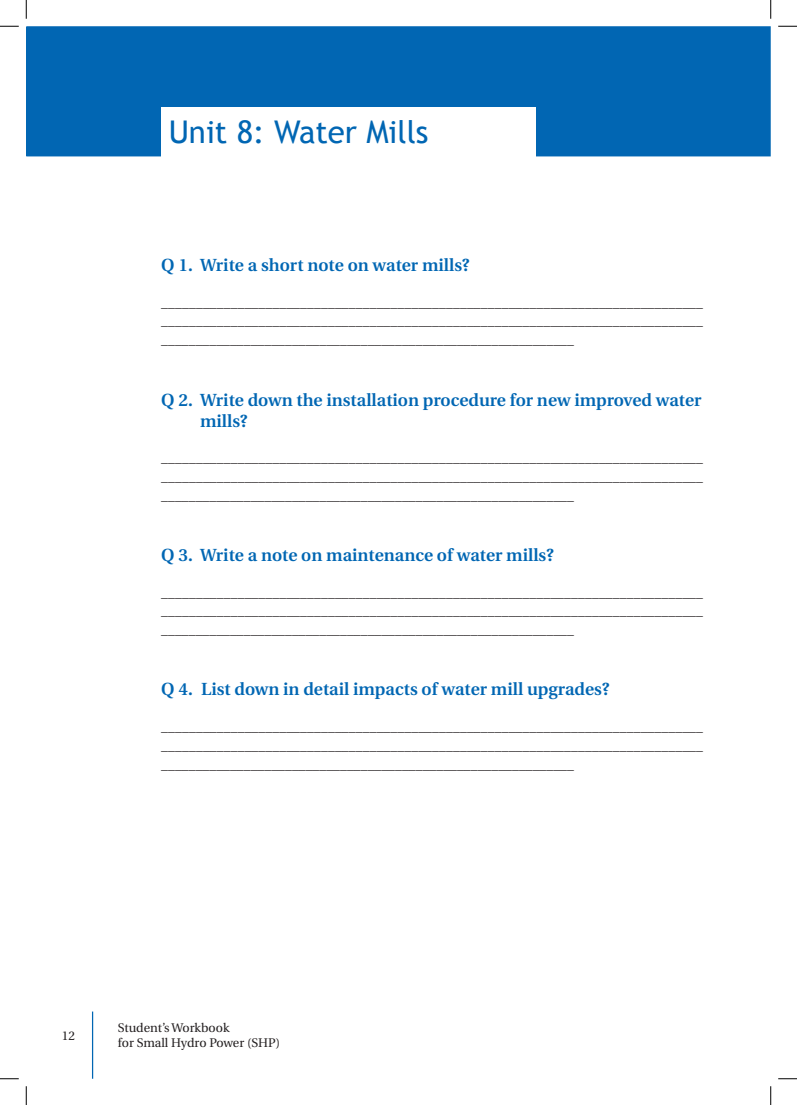
<style>
.page{position:relative;width:797px;height:1105px;background:#fff}
.page>*{position:absolute;margin:0;border:0;box-sizing:border-box;transform-origin:0 0}
.t1{font:31.25px "Trebuchet MS";color:#0166b3}
.t2{font:600 17.5px/21px "Utopia";color:#0166b3}
.t3{font:13.75px/18.8px "Utopia";color:#231f20;text-align:justify}
.t4{font:12.5px/15px "Utopia";color:#231f20}
</style>
<div class="page">
<hr style="left:92px;top:1011px;width:1px;height:68px;background:#0166b3">
<div style="left:27px;top:27px;width:743px;height:129px;background:#0166b3"></div>
<div style="left:26px;top:26px;width:744px;height:130px;border:1px solid #0166b3"></div>
<div style="left:161px;top:107px;width:375px;height:53px;background:#fff"></div>
<svg style="left:0;top:25px;width:19px;height:2px"></svg>
<svg style="left:778px;top:25px;width:19px;height:2px"></svg>
<svg style="left:0;top:1078px;width:19px;height:1px"></svg>
<svg style="left:778px;top:1078px;width:19px;height:1px"></svg>
<svg style="left:25px;top:0;width:2px;height:19px"></svg>
<svg style="left:25px;top:1086px;width:2px;height:19px"></svg>
<svg style="left:770px;top:0;width:1px;height:19px"></svg>
<svg style="left:770px;top:1086px;width:1px;height:19px"></svg>
<h1 class="t1" style="left:169px;top:113px;width:261px">Unit 8: Water Mills</h1>
<p class="t2" style="left:161px;top:255px;width:310px">Q 1. Write a short note on water mills?</p>
<p class="t3" style="left:161px;top:293px;width:543px">______________________________________________________________________________ ______________________________________________________________________________ ____________________________________________________________</p>
<p class="t2" style="left:200px;top:389px;width:503px;text-indent:-39px">Q 2. Write down the installation procedure for new improved water mills?</p>
<p class="t3" style="left:161px;top:448px;width:543px">______________________________________________________________________________ ______________________________________________________________________________ ____________________________________________________________</p>
<p class="t2" style="left:161px;top:545px;width:394px">Q 3. Write a note on maintenance of water mills?</p>
<p class="t3" style="left:161px;top:583px;width:543px">______________________________________________________________________________ ______________________________________________________________________________ ____________________________________________________________</p>
<p class="t2" style="left:161px;top:679px;width:449px">Q 4. List down in detail impacts of water mill upgrades?</p>
<p class="t3" style="left:161px;top:717px;width:543px">______________________________________________________________________________ ______________________________________________________________________________ ____________________________________________________________</p>
<p class="t4" style="left:62px;top:1028px;width:15px">12</p>
<p class="t4" style="left:118px;top:1020px;width:164px">Student’s Workbook<br>for Small Hydro Power (SHP)</p>
</div>
